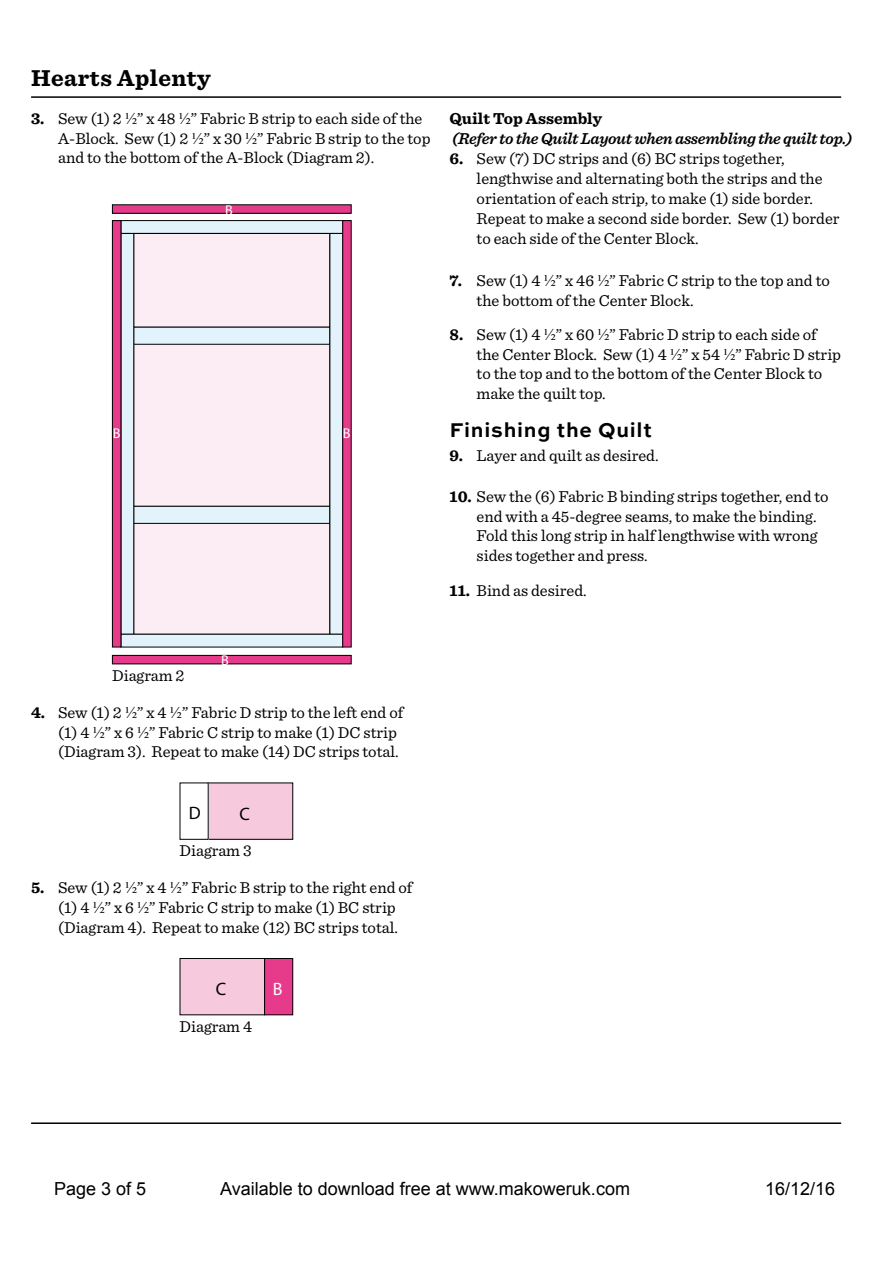
<style>
.page{position:relative;width:893px;height:1263px;background:#fff}
.page>*{position:absolute;margin:0;border:0;box-sizing:border-box;transform-origin:0 0}
.t1{font:700 24px "Sentinel";letter-spacing:.02em;color:#000}
.t2{font:700 21px "Sweet Sans Pro";letter-spacing:.035em;color:#000}
.t3{font:18px "Arial";color:#000}
.t4{font:18px "Myriad Pro";color:#000}
.t5{font:18px "Myriad Pro";color:#fff}
.t6{font:16.5px/19.8px "Sentinel";color:#000}
.t7{font:italic 600 16.5px "Sentinel";letter-spacing:-.02em;color:#000}
.t8{font:700 16.5px "Sentinel";color:#000}
.t9{font:14.25px "Myriad Pro";color:#fff}
.s1{font-family:"Times New Roman"}
.s2{font-weight:700}
</style>
<div class="page">
<hr style="left:31px;top:96px;width:810px;height:2px;background:#000">
<hr style="left:31px;top:1122px;width:810px;height:2px;background:#000">
<div style="left:134px;top:344px;width:196px;height:162px;background:#fcecf3"></div>
<div style="left:133px;top:344px;width:197px;height:163px;border:1px solid #000"></div>
<div style="left:134px;top:233px;width:196px;height:94px;background:#fcecf3"></div>
<div style="left:134px;top:523px;width:196px;height:111px;background:#fcecf3"></div>
<div style="left:134px;top:327px;width:196px;height:17px;background:#e2f3fb"></div>
<div style="left:133px;top:327px;width:197px;height:18px;border:1px solid #000"></div>
<div style="left:134px;top:506px;width:196px;height:17px;background:#e2f3fb"></div>
<div style="left:133px;top:506px;width:197px;height:18px;border:1px solid #000"></div>
<div style="left:121px;top:233px;width:13px;height:401px;background:#e2f3fb"></div>
<div style="left:121px;top:233px;width:13px;height:401px;border:1px solid #000"></div>
<div style="left:330px;top:233px;width:13px;height:401px;background:#e2f3fb"></div>
<div style="left:121px;top:221px;width:222px;height:12px;background:#e2f3fb"></div>
<div style="left:121px;top:220px;width:222px;height:14px;border:1px solid #000"></div>
<div style="left:121px;top:634px;width:222px;height:13px;background:#e2f3fb"></div>
<div style="left:121px;top:634px;width:222px;height:13px;border:1px solid #000"></div>
<div style="left:112px;top:221px;width:9px;height:426px;background:#e63a8b"></div>
<div style="left:112px;top:220px;width:9px;height:427px;border:1px solid #000"></div>
<div style="left:343px;top:221px;width:8px;height:426px;background:#e63a8b"></div>
<div style="left:342px;top:220px;width:10px;height:427px;border:1px solid #000"></div>
<div style="left:112px;top:205px;width:239px;height:8px;background:#e63a8b"></div>
<div style="left:112px;top:204px;width:240px;height:10px;border:1px solid #000"></div>
<div style="left:112px;top:655px;width:239px;height:9px;background:#e63a8b"></div>
<div style="left:112px;top:655px;width:240px;height:9px;border:1px solid #000"></div>
<div style="left:208px;top:783px;width:85px;height:56px;background:#f7c9dd"></div>
<div style="left:208px;top:782px;width:85px;height:58px;border:1px solid #000"></div>
<div style="left:180px;top:958px;width:85px;height:57px;background:#f7c9dd"></div>
<div style="left:180px;top:958px;width:85px;height:57px;border:1px solid #000"></div>
<div style="left:265px;top:958px;width:28px;height:57px;background:#e63a8b"></div>
<div style="left:264px;top:958px;width:29px;height:57px;border:1px solid #000"></div>
<h1 class="t1" style="left:31px;top:59px;width:181px">Hearts Aplenty</h1>
<p class="t8" style="left:31px;top:105px;width:15px">3.</p>
<p class="t6" style="left:58px;top:107px;width:374px">Sew (1) 2 <span class="s1">½</span>” x 48 <span class="s1">½</span>” Fabric B strip to each side of the<br>A-Block. Sew (1) 2 <span class="s1">½</span>” x 30 <span class="s1">½</span>” Fabric B strip to the top and to the bottom of the A-Block (Diagram 2).</p>
<p class="t9" style="left:225px;top:201px;width:9px">B</p>
<p class="t9" style="left:113px;top:425px;width:9px">B</p>
<p class="t9" style="left:343px;top:425px;width:9px">B</p>
<p class="t8" style="left:450px;top:105px;width:154px">Quilt Top Assembly</p>
<p class="t7" style="left:452px;top:125px;width:402px">(Refer to the Quilt Layout when assembling the quilt top.)</p>
<p class="t8" style="left:450px;top:146px;width:15px">6.</p>
<p class="t8" style="left:450px;top:267px;width:14px">7.</p>
<p class="t8" style="left:450px;top:321px;width:15px">8.</p>
<p class="t6" style="left:477px;top:148px;width:364px">Sew (7) DC strips and (6) BC strips together, lengthwise and alternating both the strips and the orientation of each strip, to make (1) side border.<br>Repeat to make a second side border. Sew (1) border to each side of the Center Block.</p>
<p class="t6" style="left:477px;top:269px;width:355px">Sew (1) 4 <span class="s1">½</span>” x 46 <span class="s1">½</span>” Fabric C strip to the top and to the bottom of the Center Block.</p>
<p class="t6" style="left:477px;top:323px;width:366px">Sew (1) 4 <span class="s1">½</span>” x 60 <span class="s1">½</span>” Fabric D strip to each side of the Center Block. Sew (1) 4 <span class="s1">½</span>” x 54 <span class="s1">½</span>” Fabric D strip to the top and to the bottom of the Center Block to make the quilt top.</p>
<p class="t2" style="left:450px;top:414px;width:204px">Finishing the Quilt</p>
<p class="t6" style="left:477px;top:445px;width:184px">Layer and quilt as desired.</p>
<p class="t8" style="left:450px;top:443px;width:15px">9.</p>
<p class="t6" style="left:450px;top:485px;width:380px"><span class="s2">10.</span> Sew the (6) Fabric B binding strips together, end to</p>
<p class="t6" style="left:477px;top:505px;width:342px;text-align:justify">end with a 45-degree seams, to make the binding.<br>Fold this long strip in half lengthwise with wrong sides together and press.</p>
<p class="t6" style="left:450px;top:580px;width:139px"><span class="s2">11.</span> Bind as desired.</p>
<p class="t8" style="left:31px;top:699px;width:16px">4.</p>
<p class="t6" style="left:112px;top:664px;width:74px">Diagram 2</p>
<p class="t9" style="left:221px;top:652px;width:9px">B</p>
<p class="t6" style="left:58px;top:701px;width:347px">Sew (1) 2 <span class="s1">½</span>” x 4 <span class="s1">½</span>” Fabric D strip to the left end of (1) 4 <span class="s1">½</span>” x 6 <span class="s1">½</span>” Fabric C strip to make (1) DC strip (Diagram 3). Repeat to make (14) DC strips total.</p>
<p class="t8" style="left:31px;top:875px;width:15px">5.</p>
<p class="t4" style="left:189px;top:802px;width:13px">D</p>
<p class="t4" style="left:240px;top:803px;width:12px">C</p>
<p class="t6" style="left:180px;top:840px;width:74px">Diagram 3</p>
<p class="t6" style="left:58px;top:877px;width:356px">Sew (1) 2 <span class="s1">½</span>” x 4 <span class="s1">½</span>” Fabric B strip to the right end of (1) 4 <span class="s1">½</span>” x 6 <span class="s1">½</span>” Fabric C strip to make (1) BC strip (Diagram 4). Repeat to make (12) BC strips total.</p>
<p class="t4" style="left:216px;top:978px;width:12px">C</p>
<p class="t5" style="left:273px;top:978px;width:11px">B</p>
<p class="t6" style="left:180px;top:1015px;width:74px">Diagram 4</p>
<p class="t3" style="left:54px;top:1177px;width:94px">Page 3 of 5</p>
<p class="t3" style="left:220px;top:1177px;width:411px">Available to download free at www.makoweruk.com</p>
<p class="t3" style="left:765px;top:1177px;width:72px">16/12/16</p>
</div>
